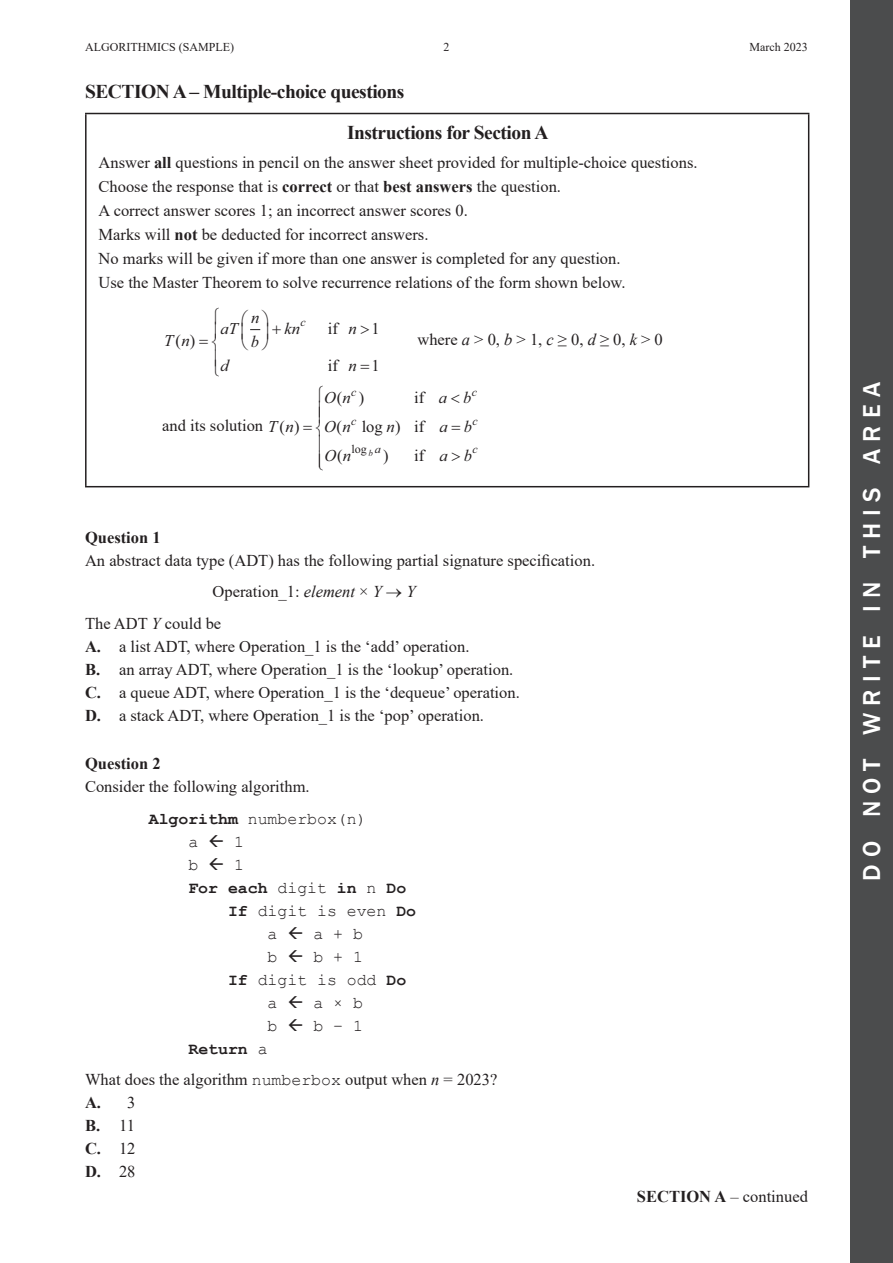
<style>
.page{position:relative;width:893px;height:1263px;background:#fff}
.page>*{position:absolute;margin:0;border:0;box-sizing:border-box;transform-origin:0 0}
.t1{font:500 25.2px "Franklin Gothic";letter-spacing:.285em;color:#fff}
.t2{font:700 19.5px/41.2px "Times New Roman";letter-spacing:-.025em;color:#231f20}
.t3{font:16.5px/23px "Times New Roman";color:#231f20}
.t4{font:16.5px/23px "Courier New";color:#231f20}
.t5{font:700 16.5px "Courier New";color:#231f20}
.t6{font:italic 16.5px/23.4px "Times New Roman";color:#231f20}
.t7{font:700 16.5px "Times New Roman";color:#231f20}
.t8{font:12px "Times New Roman";color:#231f20}
.t9{font:italic 12px "Times New Roman";color:#231f20}
.t10{font:italic 9px "Times New Roman";color:#231f20}
.s1{font-weight:700}
.s2{font-style:italic}
.s3{font-weight:400}
.s4{font-family:"Courier New"}
</style>
<div class="page">
<div style="left:850px;top:0;width:43px;height:1263px;background:#4b4c4d"></div>
<hr style="left:85px;top:113px;width:724px;height:1px;background:#231f20">
<hr style="left:85px;top:114px;width:2px;height:372px;background:#231f20">
<hr style="left:808px;top:114px;width:1px;height:372px;background:#231f20">
<hr style="left:85px;top:486px;width:724px;height:1px;background:#231f20">
<svg style="left:250px;top:329px;width:11px;height:2px"></svg>
<p class="t8" style="left:85px;top:38px;width:150px">ALGORITHMICS (SAMPLE)</p>
<p class="t8" style="left:443px;top:38px;width:7px">2</p>
<p class="t8" style="left:750px;top:38px;width:60px">March 2023</p>
<p class="t2" style="left:347px;top:71px;width:203px;text-indent:-262px">SECTION A – Multiple-choice questions<br>Instructions for Section A</p>
<p class="t3" style="left:99px;top:150px;width:600px;line-height:24px">Answer <span class="s1">all</span> questions in pencil on the answer sheet provided for multiple-choice questions.<br>Choose the response that is <span class="s1">correct</span> or that <span class="s1">best answers</span> the question.<br>A correct answer scores 1; an incorrect answer scores 0.<br>Marks will <span class="s1">not</span> be deducted for incorrect answers.<br>No marks will be given if more than one answer is completed for any question.<br>Use the Master Theorem to solve recurrence relations of the form shown below.</p>
<p class="t3" style="left:175px;top:331px;width:21px">( )</p>
<p class="t6" style="left:164px;top:328px;width:27px">T n</p>
<p class="t6" style="left:220px;top:316px;width:19px">aT</p>
<p class="t6" style="left:251px;top:306px;width:10px">n b</p>
<p class="t6" style="left:284px;top:316px;width:17px">kn</p>
<p class="t6" style="left:220px;top:353px;width:10px">d</p>
<p class="t9" style="left:300px;top:314px;width:7px">c</p>
<p class="t3" style="left:162px;top:414px;width:133px">and its solution <span class="s2">T n</span></p>
<p class="t3" style="left:280px;top:416px;width:21px">( )</p>
<p class="t3" style="left:328px;top:319px;width:12px">if</p>
<p class="t3" style="left:328px;top:356px;width:12px">if</p>
<p class="t6" style="left:348px;top:316px;width:10px">n</p>
<p class="t6" style="left:348px;top:353px;width:10px">n</p>
<p class="t3" style="left:371px;top:319px;width:10px">1</p>
<p class="t3" style="left:371px;top:356px;width:10px">1</p>
<p class="t3" style="left:417px;top:328px;width:247px">where <span class="s2">a</span> &gt; 0, <span class="s2">b</span> &gt; 1, <span class="s2">c</span> ≥ 0, <span class="s2">d</span> ≥ 0, <span class="s2">k</span> &gt; 0</p>
<p class="t9" style="left:351px;top:384px;width:7px">c</p>
<p class="t9" style="left:472px;top:384px;width:7px">c</p>
<p class="t9" style="left:351px;top:412px;width:7px">c</p>
<p class="t9" style="left:473px;top:412px;width:7px">c</p>
<p class="t9" style="left:375px;top:441px;width:7px">a</p>
<p class="t9" style="left:473px;top:441px;width:7px">c</p>
<p class="t10" style="left:368px;top:447px;width:6px">b</p>
<p class="t3" style="left:336px;top:385px;width:66px;line-height:28.8px">( )<br>( log ) (</p>
<p class="t3" style="left:414px;top:385px;width:12px;line-height:28.8px;text-align:justify">if if if</p>
<p class="t6" style="left:324px;top:386px;width:28px">O n</p>
<p class="t6" style="left:439px;top:386px;width:34px">a b</p>
<p class="t6" style="left:324px;top:414px;width:28px">O n</p>
<p class="t6" style="left:387px;top:414px;width:10px">n</p>
<p class="t6" style="left:439px;top:414px;width:34px">a b</p>
<p class="t6" style="left:325px;top:443px;width:28px">O n</p>
<p class="t6" style="left:439px;top:443px;width:34px">a b</p>
<p class="t8" style="left:352px;top:445px;width:17px">log</p>
<p class="t3" style="left:383px;top:445px;width:7px">)</p>
<p class="t7" style="left:85px;top:525px;width:77px">Question 1</p>
<p class="t3" style="left:85px;top:548px;width:512px">An abstract data type (ADT) has the following partial signature specification.</p>
<p class="t3" style="left:213px;top:580px;width:204px">Operation_1: <span class="s2">element</span> × <span class="s2">Y</span> → <span class="s2">Y</span></p>
<p class="t3" style="left:85px;top:611px;width:138px">The ADT <span class="s2">Y</span> could be</p>
<p class="t3" style="left:85px;top:634px;width:436px"><span class="s1">A.</span> a list ADT, where Operation_1 is the ‘add’ operation.<br><span class="s1">B.</span> an array ADT, where Operation_1 is the ‘lookup’ operation.<br><span class="s1">C.</span> a queue ADT, where Operation_1 is the ‘dequeue’ operation.<br><span class="s1">D.</span> a stack ADT, where Operation_1 is the ‘pop’ operation.</p>
<p class="t7" style="left:85px;top:752px;width:77px">Question 2</p>
<p class="t3" style="left:85px;top:775px;width:226px">Consider the following algorithm.</p>
<p class="t4" style="left:188px;top:807px;width:180px;text-indent:-40px"><span class="s1">Algorithm</span> numberbox(n) a</p>
<p class="t4" style="left:234px;top:830px;width:11px">1</p>
<p class="t4" style="left:188px;top:853px;width:11px">b</p>
<p class="t4" style="left:234px;top:853px;width:11px">1</p>
<p class="t5" style="left:188px;top:877px;width:219px">For each <span class="s3">digit</span> in <span class="s3">n</span> Do</p>
<p class="t4" style="left:228px;top:899px;width:190px"><span class="s1">If</span> digit is even <span class="s1">Do</span></p>
<p class="t4" style="left:268px;top:922px;width:11px">a</p>
<p class="t4" style="left:313px;top:922px;width:51px">a + b</p>
<p class="t4" style="left:268px;top:945px;width:11px">b</p>
<p class="t4" style="left:313px;top:945px;width:51px">b + 1</p>
<p class="t4" style="left:228px;top:968px;width:180px"><span class="s1">If</span> digit is odd <span class="s1">Do</span></p>
<p class="t4" style="left:268px;top:991px;width:11px">a</p>
<p class="t4" style="left:313px;top:991px;width:51px">a × b</p>
<p class="t4" style="left:268px;top:1014px;width:11px">b</p>
<p class="t4" style="left:313px;top:1014px;width:51px">b – 1</p>
<p class="t5" style="left:188px;top:1038px;width:81px">Return <span class="s3">a</span></p>
<p class="t3" style="left:85px;top:1068px;width:414px">What does the algorithm <span class="s4">numberbox</span> output when <span class="s2">n</span> = 2023?<br><span class="s1">A.</span> 3<br><span class="s1">B.</span> 11<br><span class="s1">C.</span> 12<br><span class="s1">D.</span> 28</p>
<p class="t3" style="left:637px;top:1184px;width:172px"><span class="s1">SECTION A</span> – continued</p>
<h1 class="t1" style="left:856px;top:881px;width:500px;rotate:-90deg">do not write in this area</h1>
</div>
